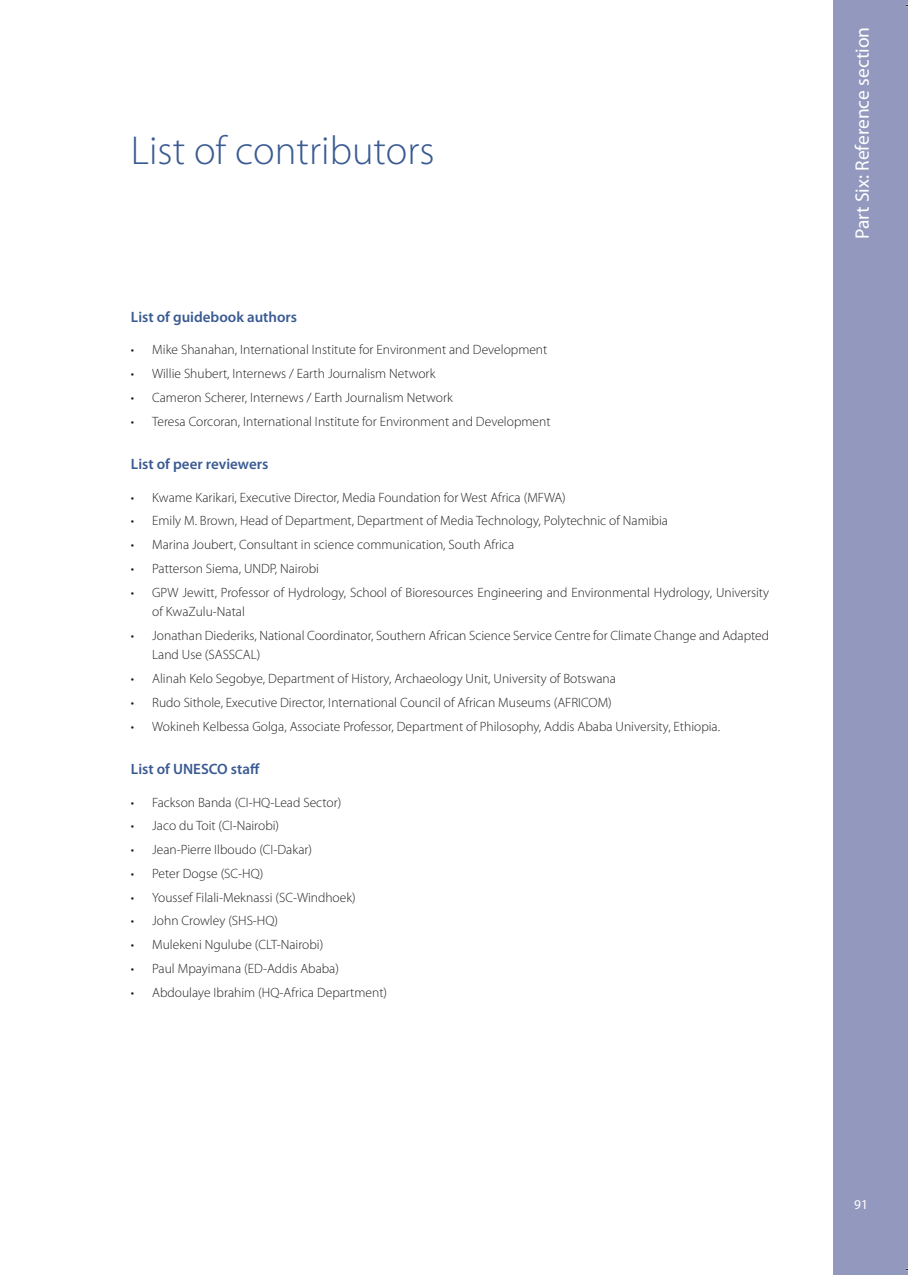
<style>
.page{position:relative;width:908px;height:1275px;background:#fff}
.page>*{position:absolute;margin:0;border:0;box-sizing:border-box;transform-origin:0 0}
.t1{font:300 40.5px "Myriad Pro";color:#3a5a92}
.t2{font:19.5px "Myriad Pro";color:#fff}
.t3{font:600 15px "Myriad Pro";color:#3a5a92}
.t4{font:300 13.5px/19.5px "Myriad Pro";color:#231f20}
.t5{font:13.5px "Myriad Pro";color:#fff}
</style>
<div class="page">
<div style="left:832px;top:0;width:75px;height:1274px;background:#9399be"></div>
<h1 class="t1" style="left:131px;top:126px;width:305px">List of contributors</h1>
<p class="t3" style="left:131px;top:307px;width:168px">List of guidebook authors</p>
<p class="t4" style="left:131px;top:340px;width:418px">• Mike Shanahan, International Institute for Environment and Development</p>
<p class="t4" style="left:131px;top:364px;width:306px">• Willie Shubert, Internews / Earth Journalism Network</p>
<p class="t4" style="left:131px;top:387px;width:323px">• Cameron Scherer, Internews / Earth Journalism Network</p>
<p class="t4" style="left:131px;top:411px;width:421px">• Teresa Corcoran, International Institute for Environment and Development</p>
<p class="t3" style="left:131px;top:454px;width:139px">List of peer reviewers</p>
<p class="t4" style="left:131px;top:487px;width:436px">• Kwame Karikari, Executive Director, Media Foundation for West Africa (MFWA)</p>
<p class="t4" style="left:131px;top:511px;width:538px">• Emily M. Brown, Head of Department, Department of Media Technology, Polytechnic of Namibia</p>
<p class="t4" style="left:131px;top:534px;width:384px">• Marina Joubert, Consultant in science communication, South Africa</p>
<p class="t4" style="left:131px;top:558px;width:189px">• Patterson Siema, UNDP, Nairobi</p>
<p class="t4" style="left:152px;top:582px;width:618px;text-indent:-21px">• GPW Jewitt, Professor of Hydrology, School of Bioresources Engineering and Environmental Hydrology, University of KwaZulu-Natal</p>
<p class="t4" style="left:152px;top:625px;width:618px;text-indent:-21px">• Jonathan Diederiks, National Coordinator, Southern African Science Service Centre for Climate Change and Adapted<br>Land Use (SASSCAL)</p>
<p class="t4" style="left:131px;top:668px;width:486px">• Alinah Kelo Segobye, Department of History, Archaeology Unit, University of Botswana</p>
<p class="t4" style="left:131px;top:692px;width:482px">• Rudo Sithole, Executive Director, International Council of African Museums (AFRICOM)</p>
<p class="t4" style="left:131px;top:716px;width:590px">• Wokineh Kelbessa Golga, Associate Professor, Department of Philosophy, Addis Ababa University, Ethiopia.</p>
<p class="t3" style="left:131px;top:759px;width:130px">List of UNESCO staff</p>
<p class="t4" style="left:131px;top:792px;width:212px">• Fackson Banda (CI-HQ-Lead Sector)</p>
<p class="t4" style="left:131px;top:815px;width:150px">• Jaco du Toit (CI-Nairobi)</p>
<p class="t4" style="left:131px;top:839px;width:183px">• Jean-Pierre Ilboudo (CI-Dakar)</p>
<p class="t4" style="left:131px;top:863px;width:134px">• Peter Dogse (SC-HQ)</p>
<p class="t4" style="left:131px;top:887px;width:226px">• Youssef Filali-Meknassi (SC-Windhoek)</p>
<p class="t4" style="left:131px;top:910px;width:149px">• John Crowley (SHS-HQ)</p>
<p class="t4" style="left:131px;top:934px;width:194px">• Mulekeni Ngulube (CLT-Nairobi)</p>
<p class="t4" style="left:131px;top:958px;width:209px">• Paul Mpayimana (ED-Addis Ababa)</p>
<p class="t4" style="left:131px;top:982px;width:258px">• Abdoulaye Ibrahim (HQ-Africa Department)</p>
<h2 class="t2" style="left:850px;top:239px;width:213px;rotate:-90deg">Part Six: Reference section</h2>
<p class="t5" style="left:854px;top:1195px;width:15px">91</p>
</div>
